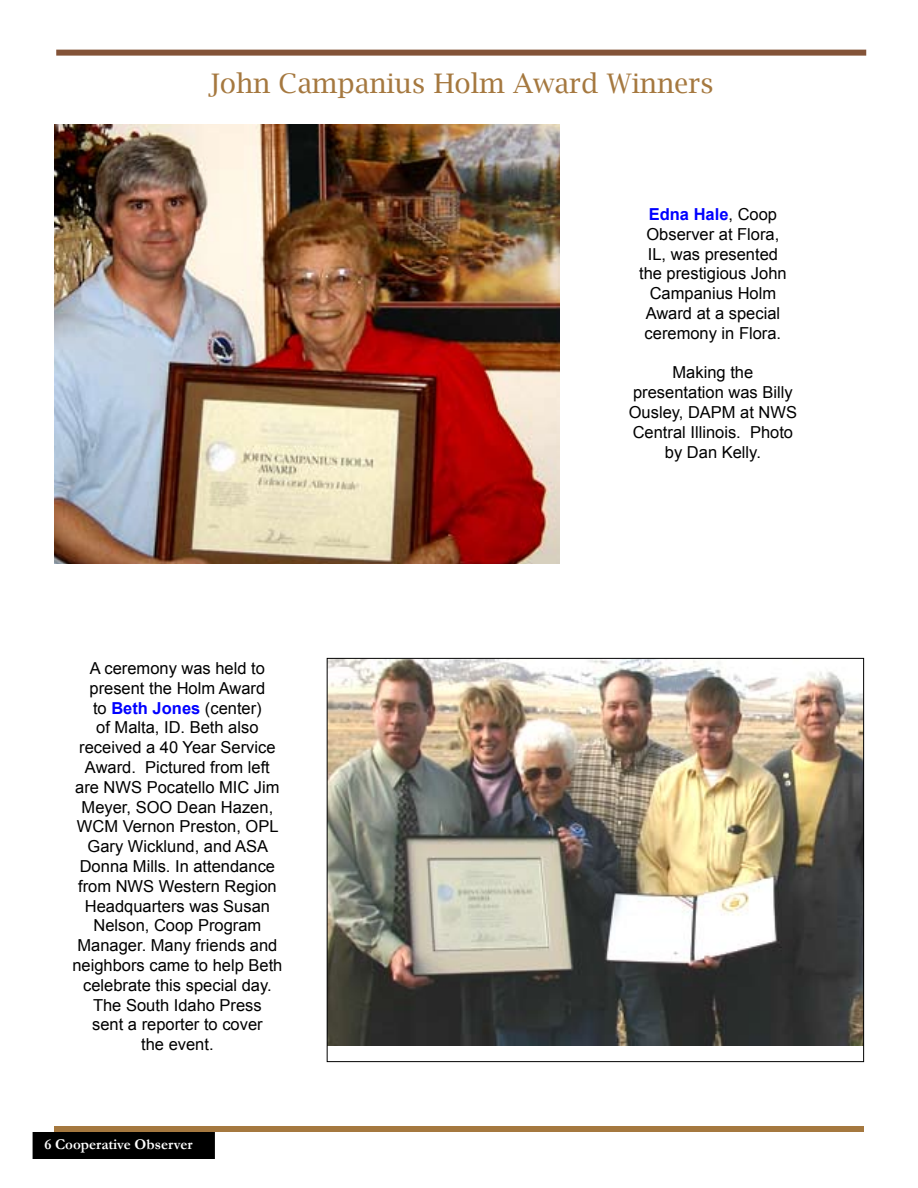
<style>
.page{position:relative;width:918px;height:1188px;background:#fff}
.page>*{position:absolute;margin:0;border:0;box-sizing:border-box;transform-origin:0 0}
.t1{font:27px "Lucida Bright";color:#a5783f}
.t2{font:16.5px/19.8px "Arial";color:#000;text-align:center}
.t3{font:700 15px "Garamond";color:#fff}
.s1{font-weight:700;color:#00f}
</style>
<div class="page">
<div style="left:33px;top:1133px;width:181px;height:25px;background:#000"></div>
<div style="left:33px;top:1132px;width:182px;height:27px;border:2px solid #000"></div>
<div style="left:54px;top:1126px;width:810px;height:6px;background:#a5783f"></div>
<div style="left:56px;top:50px;width:810px;height:6px;background:#835338"></div>
<img style="left:54px;top:124px;width:506px;height:440px">
<img style="left:329px;top:660px;width:533px;height:386px">
<h1 class="t1" style="left:209px;top:68px;width:507px">John Campanius Holm Award Winners</h1>
<p class="t2" style="left:72px;top:658px;width:212px">A ceremony was held to present the Holm Award<br>to <span class="s1">Beth Jones</span> (center)<br>of Malta, ID. Beth also received a 40 Year Service<br>Award. Pictured from left are NWS Pocatello MIC Jim<br>Meyer, SOO Dean Hazen,<br>WCM Vernon Preston, OPL<br>Gary Wicklund, and ASA<br>Donna Mills. In attendance from NWS Western Region<br>Headquarters was Susan<br>Nelson, Coop Program<br>Manager. Many friends and neighbors came to help Beth celebrate this special day.<br>The South Idaho Press<br>sent a reporter to cover<br>the event.</p>
<p class="t3" style="left:55px;top:1134px;width:139px">Cooperative Observer</p>
<p class="t2" style="left:639px;top:204px;width:149px"><span class="s1">Edna Hale</span>, Coop<br>Observer at Flora,<br>IL, was presented the prestigious John<br>Campanius Holm<br>Award at a special ceremony in Flora.</p>
<p class="t2" style="left:629px;top:363px;width:170px">Making the presentation was Billy<br>Ousley, DAPM at NWS<br>Central Illinois. Photo by Dan Kelly.</p>
</div>
